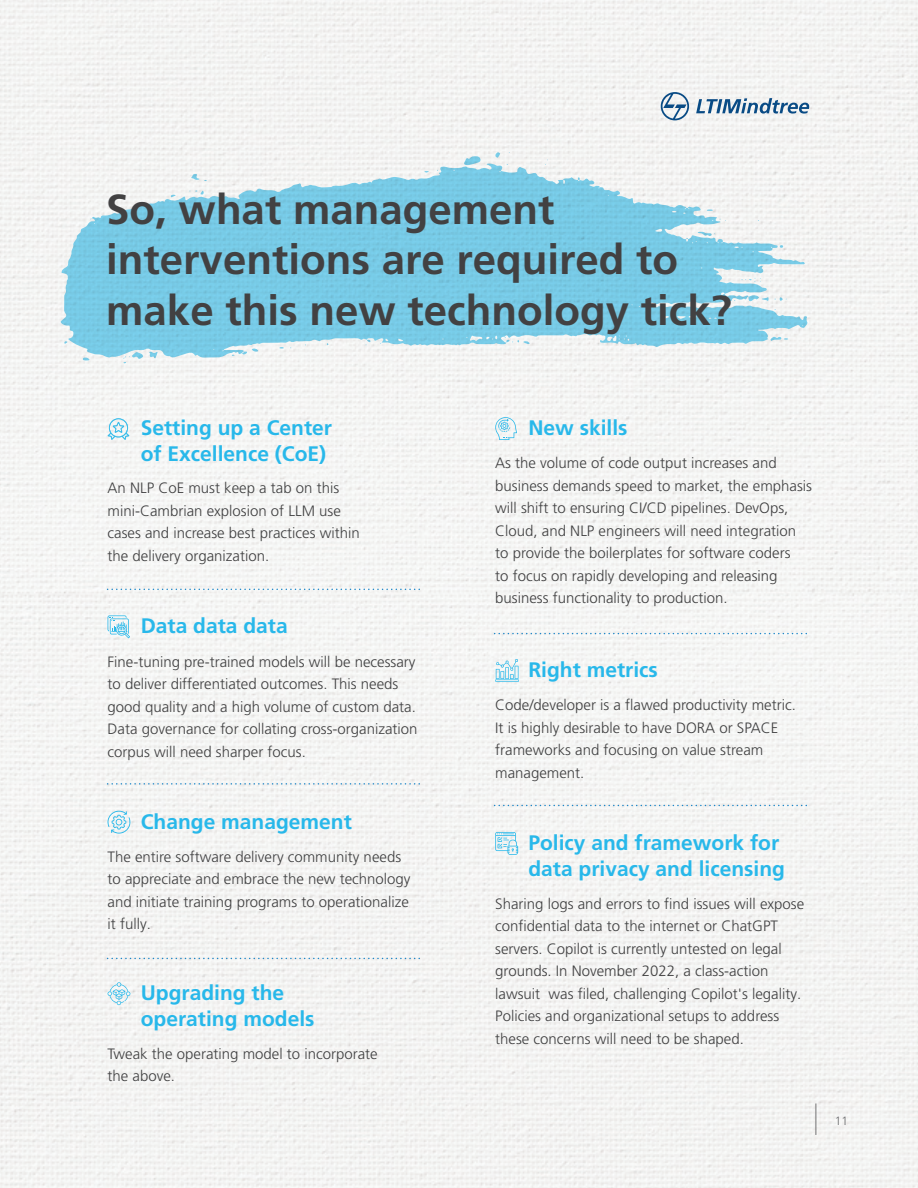
<style>
.page{position:relative;width:918px;height:1188px;background:#f4f4f3}
.page>*{position:absolute;margin:0;border:0;box-sizing:border-box;transform-origin:0 0}
.t1{font:700 42px/50.4px "Frutiger LT Pro";color:#424142}
.t2{font:700 21px/26.2px "Frutiger LT Pro";color:#28b8ea}
.t3{font:300 15px/22.5px "Frutiger LT Pro";color:#404041}
.t4{font:300 12px "Frutiger LT Pro";color:#6d6e70}
</style>
<div class="page">
<svg style="left:661px;top:92px;width:28px;height:28px"></svg>
<svg style="left:696px;top:98px;width:113px;height:16px"></svg>
<hr style="left:815px;top:1103px;width:1px;height:32px;background:#818182">
<svg style="left:108px;top:982px;width:23px;height:23px"></svg>
<svg style="left:108px;top:809px;width:24px;height:25px"></svg>
<svg style="left:108px;top:615px;width:22px;height:23px"></svg>
<svg style="left:495px;top:416px;width:22px;height:24px"></svg>
<svg style="left:495px;top:832px;width:23px;height:23px"></svg>
<svg style="left:108px;top:418px;width:21px;height:22px"></svg>
<svg style="left:495px;top:659px;width:24px;height:23px"></svg>
<svg style="left:61px;top:163px;width:747px;height:195px;fill:#78cce7"></svg>
<svg style="left:464px;top:156px;width:17px;height:9px"></svg>
<svg style="left:149px;top:352px;width:9px;height:6px"></svg>
<svg style="left:495px;top:152px;width:5px;height:6px"></svg>
<svg style="left:83px;top:357px;width:7px;height:3px"></svg>
<svg style="left:707px;top:209px;width:6px;height:2px"></svg>
<svg style="left:242px;top:348px;width:16px;height:7px"></svg>
<svg style="left:171px;top:194px;width:5px;height:3px"></svg>
<svg style="left:64px;top:341px;width:4px;height:3px"></svg>
<svg style="left:770px;top:336px;width:18px;height:5px"></svg>
<svg style="left:191px;top:174px;width:16px;height:7px"></svg>
<svg style="left:545px;top:160px;width:3px;height:5px"></svg>
<svg style="left:123px;top:352px;width:20px;height:11px"></svg>
<svg style="left:365px;top:340px;width:6px;height:6px"></svg>
<svg style="left:504px;top:337px;width:26px;height:7px"></svg>
<svg style="left:748px;top:295px;width:39px;height:7px"></svg>
<svg style="left:741px;top:278px;width:20px;height:4px"></svg>
<svg style="left:698px;top:231px;width:17px;height:5px"></svg>
<svg style="left:720px;top:219px;width:6px;height:2px"></svg>
<svg style="left:189px;top:190px;width:15px;height:5px"></svg>
<svg style="left:495px;top:633px;width:314px;height:1px"></svg>
<svg style="left:108px;top:589px;width:314px;height:1px"></svg>
<svg style="left:108px;top:783px;width:314px;height:2px"></svg>
<svg style="left:108px;top:958px;width:314px;height:1px"></svg>
<svg style="left:495px;top:805px;width:314px;height:1px"></svg>
<h1 class="t1" style="left:106px;top:184px;width:627px">So, what management interventions are required to make this new technology tick?</h1>
<h2 class="t2" style="left:141px;top:415px;width:193px">Setting up a Center of Excellence (CoE)</h2>
<p class="t3" style="left:108px;top:477px;width:254px">An NLP CoE must keep a tab on this mini-Cambrian explosion of LLM use cases and increase best practices within the delivery organization.</p>
<h2 class="t2" style="left:141px;top:613px;width:149px">Data data data</h2>
<p class="t3" style="left:108px;top:650px;width:312px">Fine-tuning pre-trained models will be necessary to deliver differentiated outcomes. This needs good quality and a high volume of custom data.<br>Data governance for collating cross-organization corpus will need sharper focus.</p>
<h2 class="t2" style="left:141px;top:808px;width:213px">Change management</h2>
<p class="t3" style="left:108px;top:846px;width:305px">The entire software delivery community needs to appreciate and embrace the new technology and initiate training programs to operationalize it fully.</p>
<h2 class="t2" style="left:141px;top:980px;width:175px">Upgrading the operating models</h2>
<p class="t3" style="left:108px;top:1043px;width:272px">Tweak the operating model to incorporate the above.</p>
<h2 class="t2" style="left:528px;top:415px;width:101px">New skills</h2>
<p class="t3" style="left:495px;top:452px;width:318px">As the volume of code output increases and business demands speed to market, the emphasis will shift to ensuring CI/CD pipelines. DevOps, Cloud, and NLP engineers will need integration to provide the boilerplates for software coders<br>to focus on rapidly developing and releasing business functionality to production.</p>
<h2 class="t2" style="left:528px;top:657px;width:131px">Right metrics</h2>
<p class="t3" style="left:495px;top:694px;width:302px">Code/developer is a flawed productivity metric.<br>It is highly desirable to have DORA or SPACE frameworks and focusing on value stream management.</p>
<h2 class="t2" style="left:528px;top:830px;width:258px">Policy and framework for data privacy and licensing</h2>
<p class="t3" style="left:495px;top:892px;width:310px">Sharing logs and errors to find issues will expose confidential data to the internet or ChatGPT servers. Copilot is currently untested on legal grounds. In November 2022, a class-action lawsuit was filed, challenging Copilot's legality.<br>Policies and organizational setups to address these concerns will need to be shaped.</p>
<p class="t4" style="left:835px;top:1114px;width:15px">11</p>
</div>
